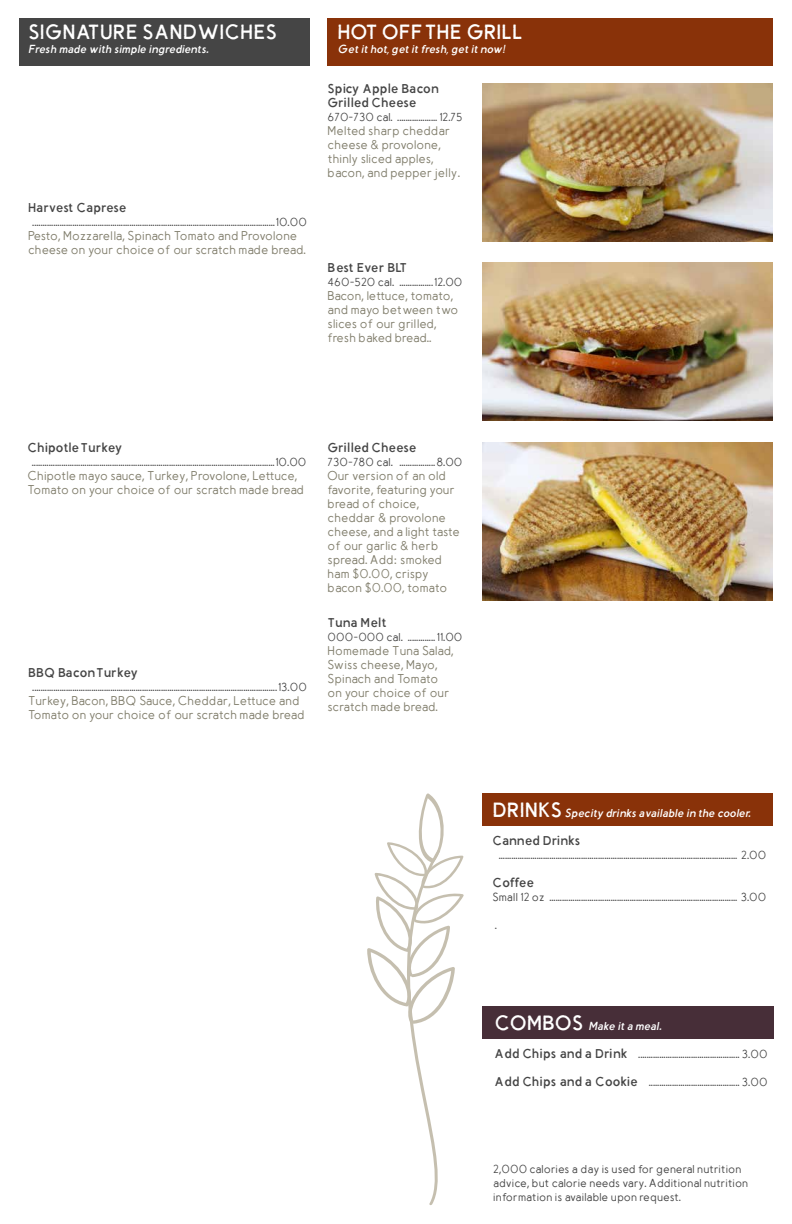
<style>
.page{position:relative;width:792px;height:1224px;background:#fff}
.page>*{position:absolute;margin:0;border:0;box-sizing:border-box;transform-origin:0 0}
.t1{font:21px "GH Simple Rustic";color:#fff}
.t2{font:13px "GH Simple Rustic";letter-spacing:-.045em;color:#454545}
.t3{font:13px/14px "GH Simple Rustic";color:#454545}
.t4{font:600 12px/14px "GH Simple";letter-spacing:-.01em;color:#807d6b}
.t5{font:600 12px/14px "GH Simple";letter-spacing:-.03em;color:#807d6b}
.t6{font:600 11px/14px "GH Simple";color:#454545}
.t7{font:italic 700 11px "GH Simple";letter-spacing:-.02em;color:#fff}
.t8{font:italic 700 11px "GH Simple";letter-spacing:-.04em;color:#fff}
.s1{font-family:"GH Simple Rustic";font-weight:400;font-style:normal;font-size:21px}
.s2{font-family:"GH Simple Rustic";font-weight:400;font-size:13px}
</style>
<div class="page">
<div style="left:482px;top:1006px;width:292px;height:33px;background:#472e38"></div>
<div style="left:482px;top:793px;width:291px;height:33px;background:#893209"></div>
<div style="left:19px;top:18px;width:291px;height:48px;background:#454545"></div>
<svg style="left:367px;top:793px;width:97px;height:412px"></svg>
<div style="left:328px;top:18px;width:445px;height:48px;background:#893209"></div>
<img style="left:482px;top:83px;width:291px;height:158px">
<img style="left:482px;top:263px;width:291px;height:158px">
<img style="left:482px;top:442px;width:291px;height:158px">
<h1 class="t1" style="left:28px;top:20px;width:248px">Signature Sandwiches</h1>
<p class="t7" style="left:28px;top:43px;width:182px">Fresh made with simple ingredients.</p>
<p class="t2" style="left:28px;top:200px;width:100px">H arvest C aprese</p>
<p class="t6" style="left:32px;top:215px;width:276px">...................................................................................................................10.00</p>
<p class="t4" style="left:28px;top:229px;width:279px">Pesto, Mozzarella, Spinach Tomato and Provolone cheese on your choice of our scratch made bread.</p>
<h1 class="t1" style="left:338px;top:20px;width:14px">HOT</h1>
<h1 class="t1" style="left:382px;top:20px;width:14px">OFF</h1>
<h1 class="t1" style="left:424px;top:20px;width:13px">THE</h1>
<h1 class="t1" style="left:466px;top:20px;width:12px">GRILL</h1>
<p class="t8" style="left:338px;top:43px;width:169px">Get it hot, get it fresh, get it now!</p>
<p class="t3" style="left:328px;top:82px;width:113px">Spicy Apple Bacon<br>Grilled Cheese</p>
<p class="t6" style="left:328px;top:111px;width:137px">670-730 cal. ................... 12.75</p>
<p class="t4" style="left:328px;top:124px;width:134px">Melted sharp cheddar cheese &amp; provolone, thinly sliced apples, bacon, and pepper jelly.</p>
<p class="t2" style="left:328px;top:261px;width:75px">Best Ever BLT</p>
<p class="t6" style="left:328px;top:276px;width:137px">460-520 cal. ................12.00</p>
<p class="t5" style="left:328px;top:290px;width:132px">Bacon, lettuce, tomato, and mayo between two slices of our grilled, fresh baked bread..</p>
<p class="t2" style="left:28px;top:441px;width:96px">Chipotle Turkey</p>
<p class="t6" style="left:32px;top:456px;width:276px">...................................................................................................................10.00</p>
<p class="t4" style="left:28px;top:470px;width:278px">Chipotle mayo sauce, Turkey, Provolone, Lettuce,<br>Tomato on your choice of our scratch made bread</p>
<p class="t2" style="left:28px;top:666px;width:112px">BBQ Bacon Turkey</p>
<p class="t6" style="left:32px;top:681px;width:276px">....................................................................................................................13.00</p>
<p class="t4" style="left:28px;top:695px;width:278px">Turkey, Bacon, BBQ Sauce, Cheddar, Lettuce and<br>Tomato on your choice of our scratch made bread</p>
<p class="t2" style="left:328px;top:440px;width:91px">Grilled Cheese</p>
<p class="t6" style="left:328px;top:456px;width:137px">730-780 cal. .................8.00</p>
<p class="t4" style="left:328px;top:469px;width:134px">Our version of an old favorite, featuring your bread of choice, cheddar &amp; provolone cheese, and a light taste of our garlic &amp; herb spread. Add: smoked ham $0.00, crispy bacon $0.00, tomato</p>
<p class="t2" style="left:328px;top:615px;width:61px">Tuna Melt</p>
<p class="t6" style="left:328px;top:631px;width:137px">000-000 cal. .............11.00</p>
<p class="t4" style="left:328px;top:645px;width:128px">Homemade Tuna Salad,<br>Swiss cheese, Mayo,<br>Spinach and Tomato on your choice of our scratch made bread.</p>
<h1 class="t1" style="left:492px;top:798px;width:13px">DRINK</h1>
<p class="t7" style="left:551px;top:807px;width:202px"><span class="s1">S</span> Specity drinks available in the cooler.</p>
<p class="t2" style="left:492px;top:833px;width:90px">Canned Drinks</p>
<p class="t6" style="left:499px;top:849px;width:269px">................................................................................................................. 2.00</p>
<p class="t2" style="left:492px;top:875px;width:44px">C offee</p>
<p class="t6" style="left:492px;top:891px;width:275px">Small 12 oz ......................................................................................... 3.00</p>
<p class="t6" style="left:495px;top:919px;width:4px">.</p>
<h1 class="t1" style="left:495px;top:1011px;width:17px">COM</h1>
<p class="t7" style="left:542px;top:1020px;width:121px"><span class="s1">BOS</span> Make it a meal.</p>
<p class="t6" style="left:495px;top:1047px;width:275px"><span class="s2">Add Chips and a Drink</span> ................................................ 3.00</p>
<p class="t6" style="left:495px;top:1075px;width:275px"><span class="s2">Add Chips and a Cookie</span> ........................................... 3.00</p>
<p class="t6" style="left:493px;top:1163px;width:257px">2,000 calories a day is used for general nutrition advice, but calorie needs vary. Additional nutrition information is available upon request.</p>
</div>
